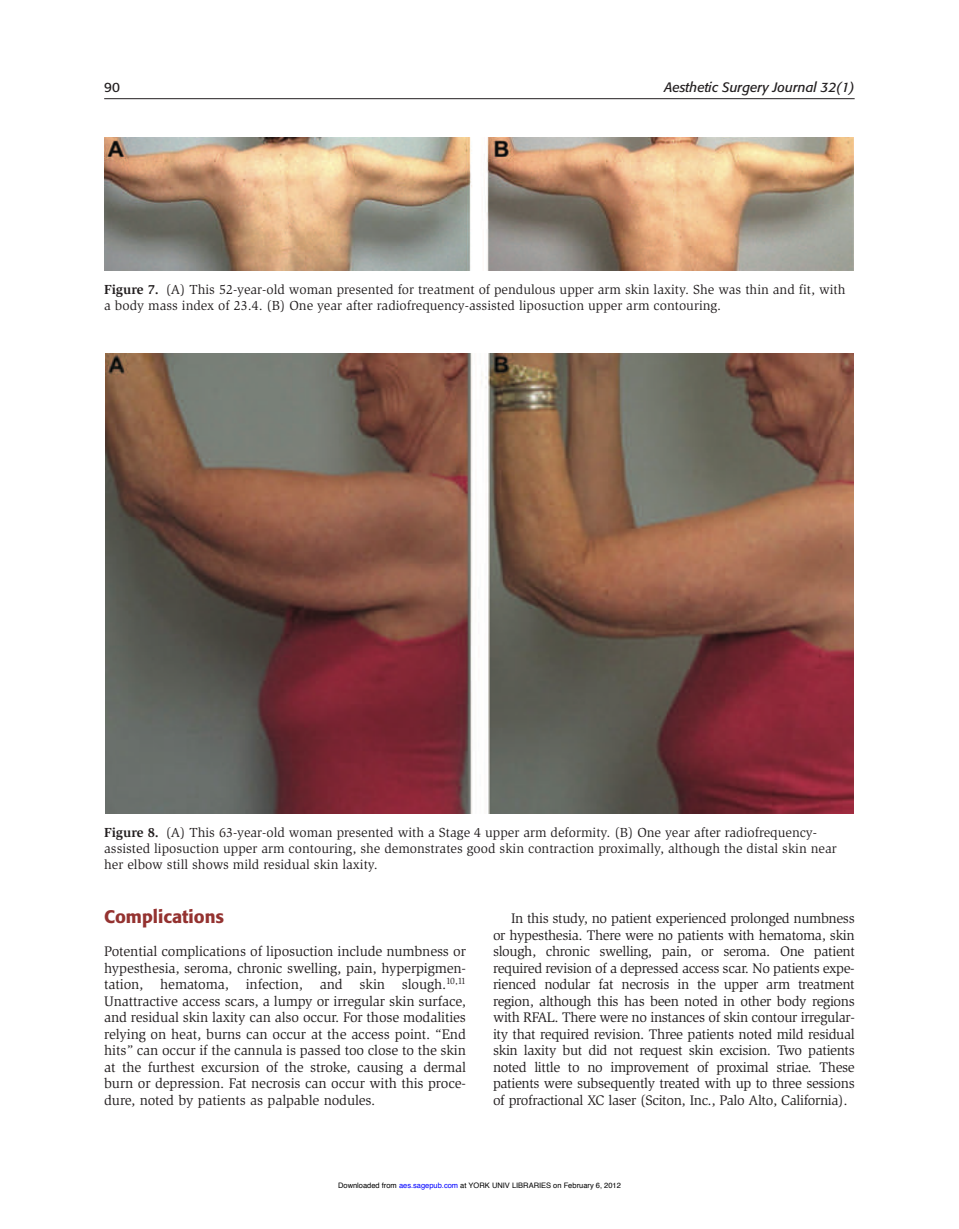
<style>
.page{position:relative;width:959px;height:1229px;background:#fff}
.page>*{position:absolute;margin:0;border:0;box-sizing:border-box;transform-origin:0 0}
.t1{font:500 18px "Formata";color:#943230}
.t2{font:14.25px/16.5px "Slimbach";letter-spacing:-.025em;color:#231f20;text-align:justify}
.t3{font:13.5px/15.8px "Slimbach";color:#231f20}
.t4{font:italic 13.5px "Formata";color:#231f20}
.t5{font:13.5px "Formata";color:#231f20}
.t6{font:7.5px "Helvetica";color:#000}
.s1{font-weight:700}
.s2{color:#00f}
</style>
<div class="page">
<hr style="left:104px;top:98px;width:750px;height:1px;background:#231f20">
<img style="left:104px;top:137px;width:749px;height:134px">
<img style="left:106px;top:353px;width:747px;height:461px">
<p class="t5" style="left:104px;top:79px;width:17px">90</p>
<p class="t4" style="left:664px;top:79px;width:192px">Aesthetic Surgery Journal 32(1)</p>
<p class="t3" style="left:104px;top:282px;width:742px"><span class="s1">Figure 7.</span> (A) This 52-year-old woman presented for treatment of pendulous upper arm skin laxity. She was thin and fit, with a body mass index of 23.4. (B) One year after radiofrequency-assisted liposuction upper arm contouring.</p>
<p class="t3" style="left:104px;top:825px;width:734px"><span class="s1">Figure 8.</span> (A) This 63-year-old woman presented with a Stage 4 upper arm deformity. (B) One year after radiofrequency&shy;assisted liposuction upper arm contouring, she demonstrates good skin contraction proximally, although the distal skin near her elbow still shows mild residual skin laxity.</p>
<p class="t1" style="left:104px;top:905px;width:121px">Complications</p>
<p class="t2" style="left:104px;top:943px;width:363px">Potential complications of liposuction include numbness or hypesthesia, seroma, chronic swelling, pain, hyperpigmen&shy;tation, hematoma, infection, and skin slough.<sup>10,11<br></sup>Unattractive access scars, a lumpy or irregular skin surface, and residual skin laxity can also occur. For those modalities relying on heat, burns can occur at the access point. “End hits” can occur if the cannula is passed too close to the skin at the furthest excursion of the stroke, causing a dermal burn or depression. Fat necrosis can occur with this proce&shy;dure, noted by patients as palpable nodules.</p>
<p class="t2" style="left:493px;top:910px;width:363px;text-indent:18px">In this study, no patient experienced prolonged numbness or hypesthesia. There were no patients with hematoma, skin slough, chronic swelling, pain, or seroma. One patient required revision of a depressed access scar. No patients expe&shy;rienced nodular fat necrosis in the upper arm treatment region, although this has been noted in other body regions with RFAL. There were no instances of skin contour irregular&shy;ity that required revision. Three patients noted mild residual skin laxity but did not request skin excision. Two patients noted little to no improvement of proximal striae. These patients were subsequently treated with up to three sessions of profractional XC laser (Sciton, Inc., Palo Alto, California).</p>
<p class="t6" style="left:338px;top:1182px;width:284px">Downloaded from <span class="s2">aes.sagepub.com</span> at YORK UNIV LIBRARIES on February 6, 2012</p>
</div>
